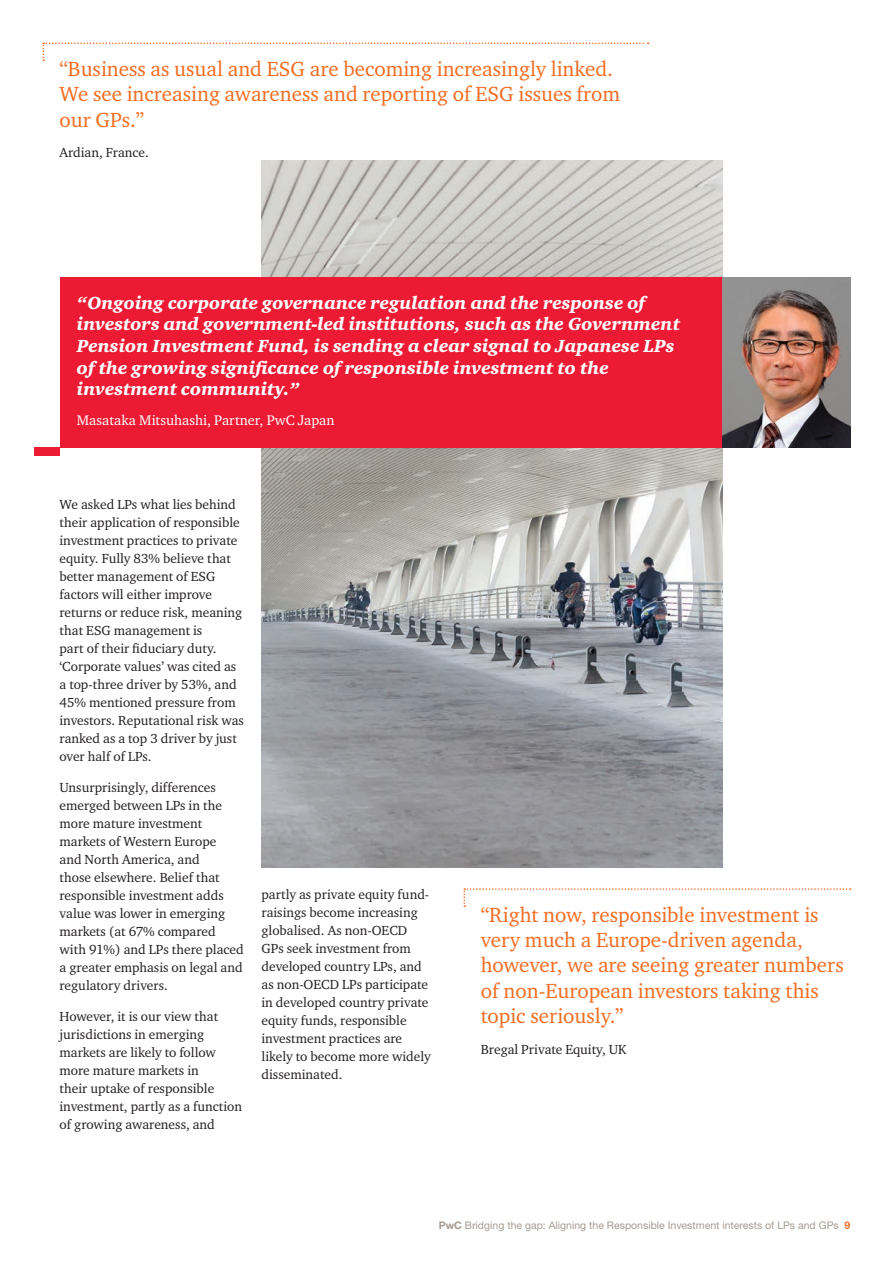
<style>
.page{position:relative;width:893px;height:1263px;background:#fff}
.page>*{position:absolute;margin:0;border:0;box-sizing:border-box;transform-origin:0 0}
.t1{font:21px/25.2px "Charter ITC";color:#f36c21}
.t2{font:18px/21.6px "Charter ITC Blac Ital";color:#fff}
.t3{font:14.25px "Charter ITC";color:#fff}
.t4{font:13.5px/18px "Charter ITC";color:#231f20}
.t5{font:10.5px "Helvetica Neue";color:#a79b91}
.s1{font-weight:700}
.s2{font-weight:700;color:#f36c21}
</style>
<div class="page">
<img style="left:261px;top:160px;width:462px;height:707px">
<div style="left:60px;top:278px;width:663px;height:170px;background:#ed1a33"></div>
<div style="left:34px;top:448px;width:26px;height:8px;background:#ed1a33"></div>
<img style="left:723px;top:278px;width:127px;height:170px">
<svg style="left:43px;top:43px;width:606px;height:18px"></svg>
<svg style="left:463px;top:888px;width:388px;height:19px"></svg>
<h1 class="t1" style="left:60px;top:56px;width:562px">“Business as usual and ESG are becoming increasingly linked.<br>We see increasing awareness and reporting of ESG issues from our GPs.”</h1>
<p class="t4" style="left:60px;top:144px;width:91px">Ardian, France.</p>
<p class="t2" style="left:77px;top:292px;width:605px">“Ongoing corporate governance regulation and the response of investors and government-led institutions, such as the Government Pension Investment Fund, is sending a clear signal to Japanese LPs of the growing significance of responsible investment to the investment community.”</p>
<p class="t3" style="left:77px;top:411px;width:259px">Masataka Mitsuhashi, Partner, PwC Japan</p>
<p class="t4" style="left:60px;top:496px;width:186px">We asked LPs what lies behind their application of responsible investment practices to private equity. Fully 83% believe that better management of ESG factors will either improve returns or reduce risk, meaning that ESG management is<br>part of their fiduciary duty. ‘Corporate values’ was cited as a top-three driver by 53%, and<br>45% mentioned pressure from investors. Reputational risk was ranked as a top 3 driver by just over half of LPs.</p>
<p class="t4" style="left:60px;top:778px;width:186px">Unsurprisingly, differences emerged between LPs in the more mature investment markets of Western Europe<br>and North America, and<br>those elsewhere. Belief that responsible investment adds value was lower in emerging markets (at 67% compared with 91%) and LPs there placed a greater emphasis on legal and regulatory drivers.</p>
<p class="t4" style="left:60px;top:1007px;width:184px">However, it is our view that jurisdictions in emerging markets are likely to follow more mature markets in<br>their uptake of responsible investment, partly as a function of growing awareness, and</p>
<p class="t4" style="left:262px;top:885px;width:171px">partly as private equity fund&shy;raisings become increasing globalised. As non-OECD<br>GPs seek investment from developed country LPs, and as non-OECD LPs participate in developed country private equity funds, responsible investment practices are likely to become more widely disseminated.</p>
<h1 class="t1" style="left:481px;top:902px;width:364px">“Right now, responsible investment is very much a Europe-driven agenda, however, we are seeing greater numbers of non-European investors taking this topic seriously.”</h1>
<p class="t4" style="left:481px;top:1040px;width:147px">Bregal Private Equity, UK</p>
<p class="t5" style="left:439px;top:1219px;width:413px"><span class="s1">PwC</span> Bridging the gap: Aligning the Responsible Investment interests of LPs and GPs <span class="s2">9</span></p>
</div>
